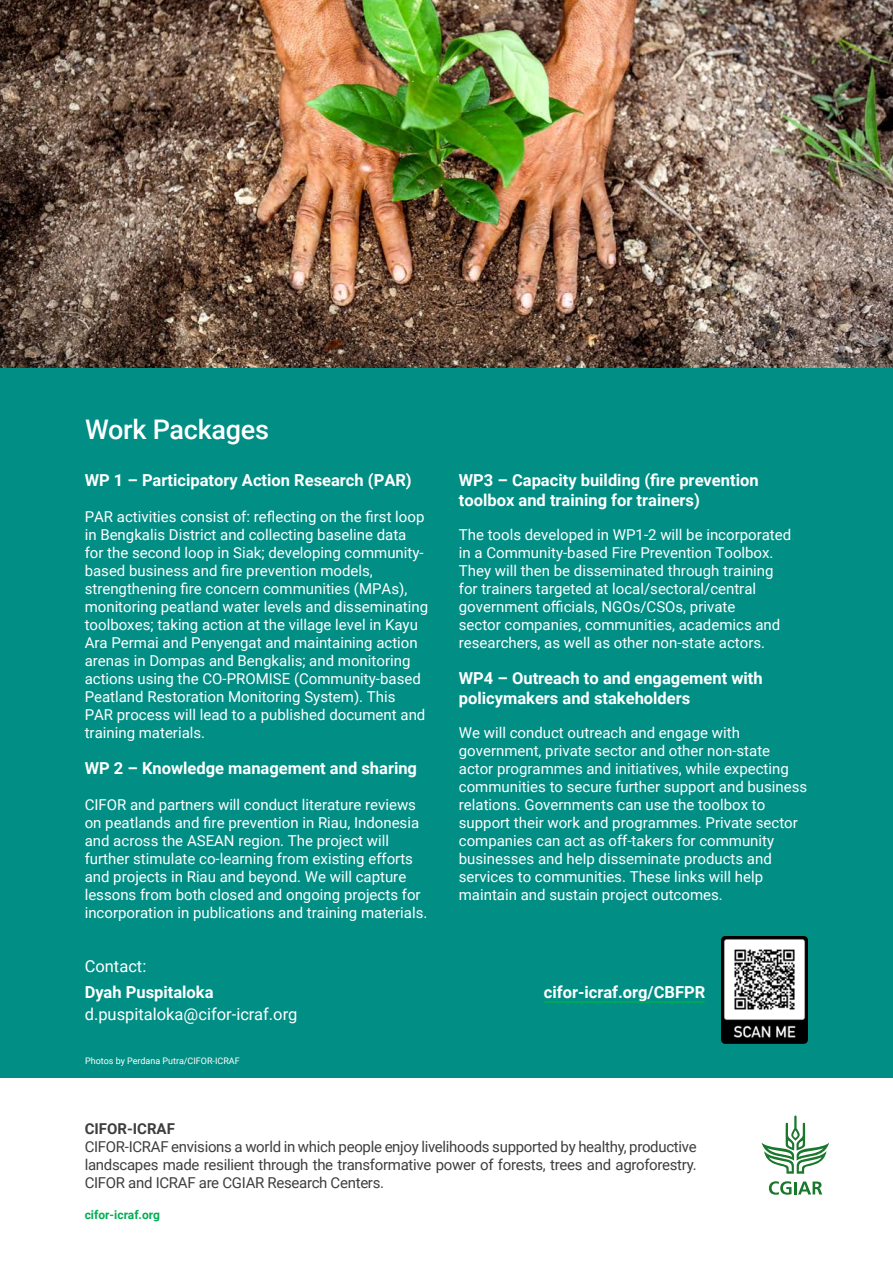
<style>
.page{position:relative;width:893px;height:1263px;background:#fff}
.page>*{position:absolute;margin:0;border:0;box-sizing:border-box;transform-origin:0 0}
.Heading_1{font:500 27px "Roboto";letter-spacing:-.01em;color:#fff}
.Body_1{font:700 16.5px/19.8px "Roboto";color:#fff}
.Body_1-2{font:16.5px "Roboto";color:#fff}
.Body_1-3{font:15px/18px "Roboto";color:#fff}
.Body_bullet{font:15px/18px "Roboto";letter-spacing:-.02em;color:#3e3e3f;text-align:justify}
.Body_bullet-2{font:700 15px "Roboto";color:#3e3e3f}
.Side_bar_hyperlink{font:700 12px "Roboto";color:#00ad54}
.t1{font:9px "Roboto";color:#fff}
</style>
<div class="page">
<img style="left:0;top:0;width:893px;height:368px">
<div style="left:0;top:368px;width:893px;height:709px;background:#008e85"></div>
<svg style="left:761px;top:1115px;width:68px;height:59px"></svg>
<svg style="left:769px;top:1181px;width:53px;height:14px"></svg>
<img style="left:722px;top:937px;width:86px;height:107px">
<hr style="left:545px;top:1001px;width:159px;height:2px;background:#00ad54">
<p class="Heading_1" style="left:85px;top:410px;width:186px">Work Packages</p>
<p class="Body_1" style="left:85px;top:470px;width:329px">WP 1 – Participatory Action Research (PAR)</p>
<p class="Body_1-3" style="left:85px;top:507px;width:345px">PAR activities consist of: reflecting on the first loop in Bengkalis District and collecting baseline data for the second loop in Siak; developing community&shy;based business and fire prevention models, strengthening fire concern communities (MPAs), monitoring peatland water levels and disseminating toolboxes; taking action at the village level in Kayu Ara Permai and Penyengat and maintaining action arenas in Dompas and Bengkalis; and monitoring actions using the CO-PROMISE (Community-based Peatland Restoration Monitoring System). This<br>PAR process will lead to a published document and training materials.</p>
<p class="Body_1" style="left:85px;top:758px;width:334px">WP 2 – Knowledge management and sharing</p>
<p class="Body_1-3" style="left:85px;top:795px;width:344px">CIFOR and partners will conduct literature reviews on peatlands and fire prevention in Riau, Indonesia and across the ASEAN region. The project will further stimulate co-learning from existing efforts and projects in Riau and beyond. We will capture lessons from both closed and ongoing projects for incorporation in publications and training materials.</p>
<p class="Body_1-2" style="left:85px;top:955px;width:63px">Contact:</p>
<p class="Body_1" style="left:85px;top:981px;width:130px">Dyah Puspitaloka</p>
<p class="Body_1-2" style="left:85px;top:1002px;width:214px">d.puspitaloka@cifor-icraf.org</p>
<p class="t1" style="left:85px;top:1055px;width:156px">Photos by Perdana Putra/CIFOR-ICRAF</p>
<p class="Body_1" style="left:459px;top:470px;width:301px">WP3 – Capacity building (fire prevention toolbox and training for trainers)</p>
<p class="Body_1-3" style="left:459px;top:525px;width:334px">The tools developed in WP1-2 will be incorporated in a Community-based Fire Prevention Toolbox.<br>They will then be disseminated through training for trainers targeted at local/sectoral/central government officials, NGOs/CSOs, private<br>sector companies, communities, academics and researchers, as well as other non-state actors.</p>
<p class="Body_1" style="left:459px;top:668px;width:305px">WP4 – Outreach to and engagement with policymakers and stakeholders</p>
<p class="Body_1-3" style="left:459px;top:723px;width:350px">We will conduct outreach and engage with government, private sector and other non-state actor programmes and initiatives, while expecting communities to secure further support and business relations. Governments can use the toolbox to support their work and programmes. Private sector companies can act as off-takers for community businesses and help disseminate products and services to communities. These links will help maintain and sustain project outcomes.</p>
<p class="Body_1" style="left:544px;top:981px;width:163px">cifor-icraf.org/CBFPR</p>
<p class="Body_bullet-2" style="left:85px;top:1118px;width:92px">CIFOR-ICRAF</p>
<p class="Body_bullet" style="left:85px;top:1137px;width:613px">CIFOR-ICRAF envisions a world in which people enjoy livelihoods supported by healthy, productive landscapes made resilient through the transformative power of forests, trees and agroforestry.<br>CIFOR and ICRAF are CGIAR Research Centers.</p>
<p class="Side_bar_hyperlink" style="left:85px;top:1206px;width:77px">cifor-icraf.org</p>
</div>
